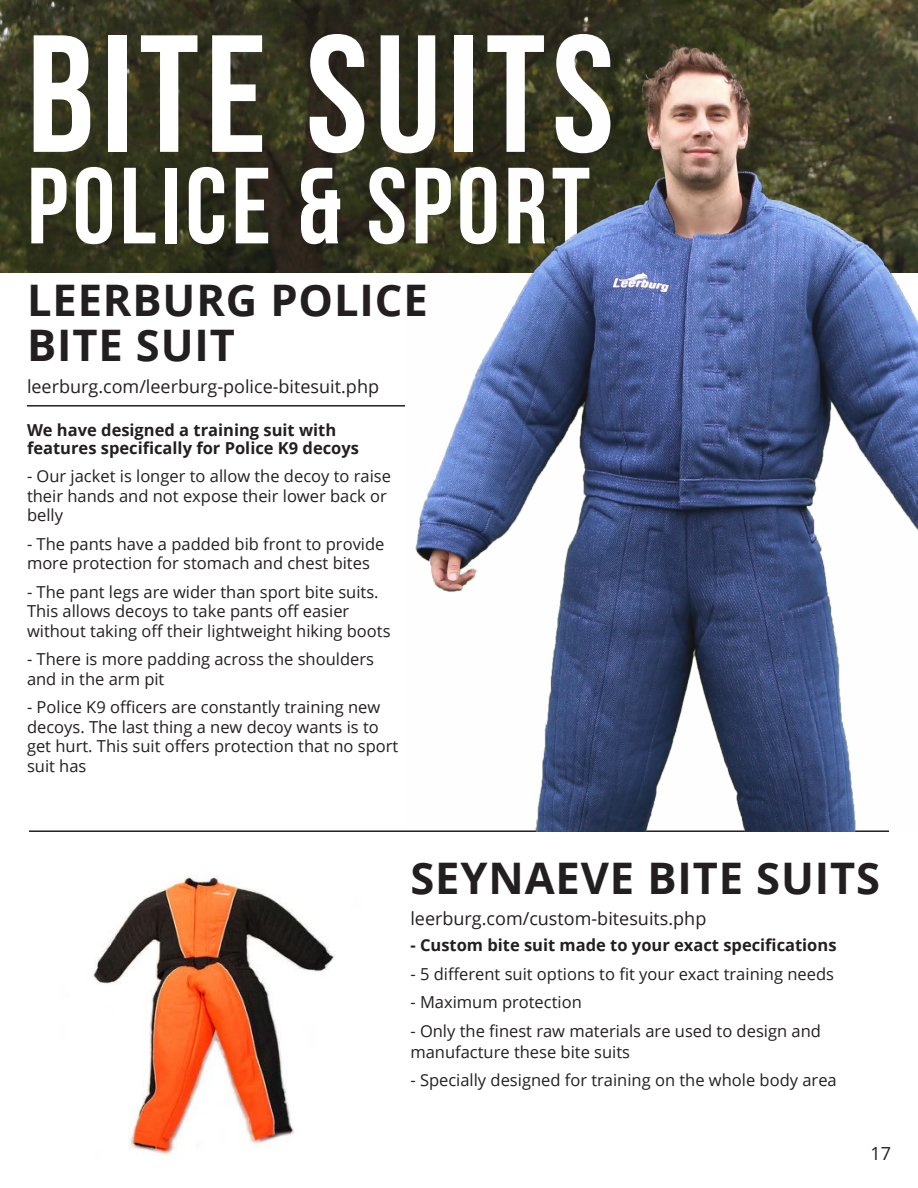
<style>
.page{position:relative;width:918px;height:1188px;background:#fff}
.page>*{position:absolute;margin:0;border:0;box-sizing:border-box;transform-origin:0 0}
.t1{font:700 166.5px "Bebas Neue";letter-spacing:.04em;color:#fff}
.t2{font:700 108px "Bebas Neue";letter-spacing:.04em;color:#fff}
.t3{font:700 43.5px/45px "Open Sans";letter-spacing:.02em;color:#231f20}
.t4{font:18px "Open Sans";color:#231f20}
.t5{font:16.5px/19.5px "Open Sans";color:#231f20}
.t6{font:700 16.5px/18px "Open Sans";color:#231f20}
</style>
<div class="page">
<hr style="left:29px;top:830px;width:860px;height:2px;background:#231f20">
<hr style="left:27px;top:405px;width:378px;height:2px;background:#231f20">
<img style="left:93px;top:875px;width:243px;height:281px">
<img style="left:0;top:0;width:918px;height:272px">
<img style="left:406px;top:27px;width:512px;height:805px">
<h1 class="t1" style="left:27px;top:3px;width:589px">BITE SUITS</h1>
<h2 class="t2" style="left:27px;top:147px;width:565px">POLICE &amp; SPORT</h2>
<h3 class="t3" style="left:27px;top:277px;width:402px">LEERBURG POLICE<br>BITE SUIT</h3>
<p class="t4" style="left:27px;top:374px;width:354px">leerburg.com/leerburg-police-bitesuit.php</p>
<p class="t6" style="left:27px;top:421px;width:334px">We have designed a training suit with features specifically for Police K9 decoys</p>
<p class="t5" style="left:27px;top:466px;width:366px">- Our jacket is longer to allow the decoy to raise their hands and not expose their lower back or belly</p>
<p class="t5" style="left:27px;top:534px;width:359px">- The pants have a padded bib front to provide more protection for stomach and chest bites</p>
<p class="t5" style="left:27px;top:582px;width:365px">- The pant legs are wider than sport bite suits.<br>This allows decoys to take pants off easier without taking off their lightweight hiking boots</p>
<p class="t5" style="left:27px;top:649px;width:348px">- There is more padding across the shoulders and in the arm pit</p>
<p class="t5" style="left:27px;top:697px;width:373px">- Police K9 officers are constantly training new decoys. The last thing a new decoy wants is to get hurt. This suit offers protection that no sport suit has</p>
<h3 class="t3" style="left:410px;top:855px;width:471px">SEYNAEVE BITE SUITS</h3>
<p class="t4" style="left:410px;top:906px;width:298px">leerburg.com/custom-bitesuits.php</p>
<p class="t6" style="left:410px;top:936px;width:428px">- Custom bite suit made to your exact specifications</p>
<p class="t5" style="left:410px;top:964px;width:425px">- 5 different suit options to fit your exact training needs</p>
<p class="t5" style="left:410px;top:992px;width:173px">- Maximum protection</p>
<p class="t5" style="left:410px;top:1020px;width:412px;line-height:21px">- Only the finest raw materials are used to design and manufacture these bite suits</p>
<p class="t5" style="left:410px;top:1070px;width:428px">- Specially designed for training on the whole body area</p>
<p class="t4" style="left:870px;top:1141px;width:22px">17</p>
</div>
